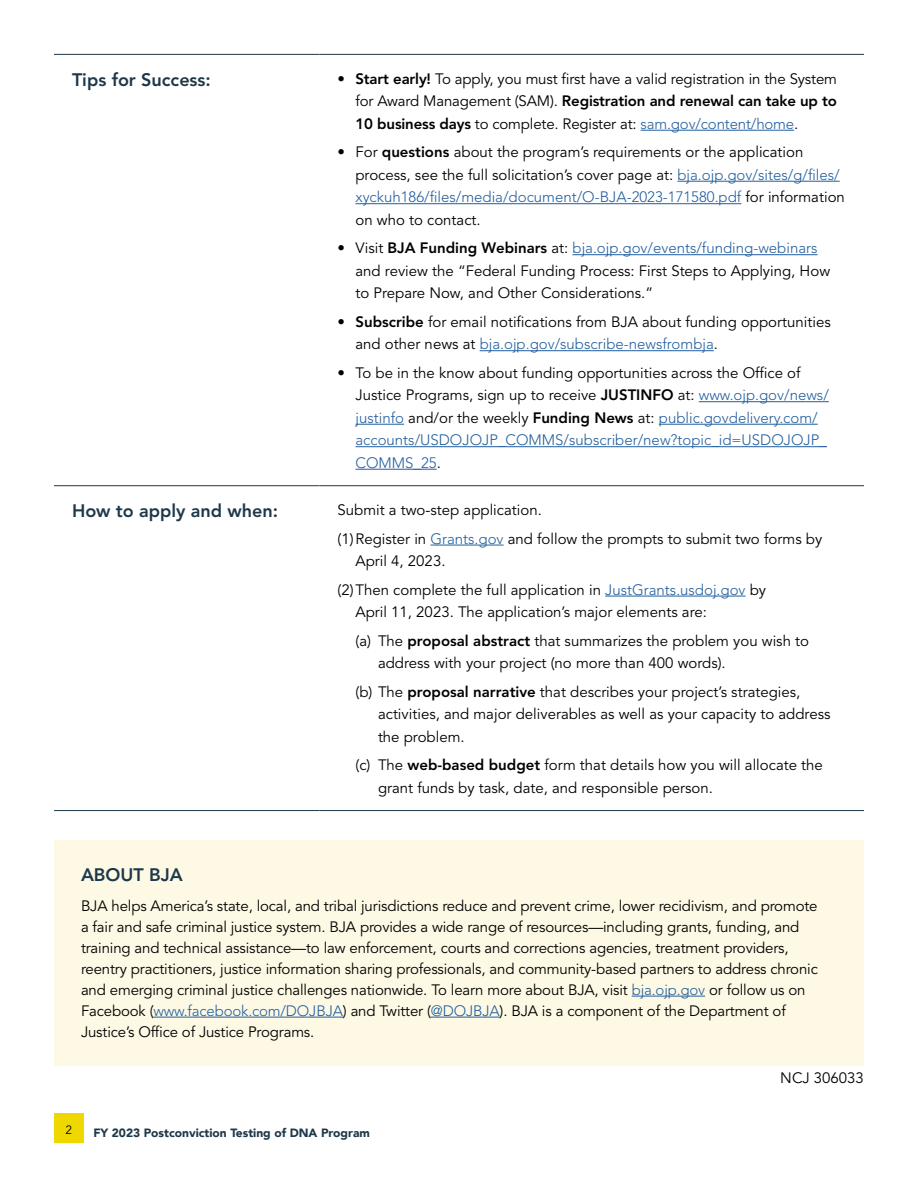
<style>
.page{position:relative;width:918px;height:1188px;background:#fff}
.page>*{position:absolute;margin:0;border:0;box-sizing:border-box;transform-origin:0 0}
.t1{font:800 18px "Avenir LT Std";color:#1e384b}
.t2{font:15px/22.5px "Avenir LT Std";color:#000}
.t3{font:300 15px/22.5px "Avenir LT Std";color:#215e9e}
.t4{font:900 12px "Avenir";color:#1e384b}
.t5{font:12px "Avenir";color:#000}
.s1{font-weight:800}
.s2{font-weight:300;color:#215e9e}
.s3{font-weight:400;color:#000}
.s4{font-weight:800;color:#000}
</style>
<div class="page">
<div style="left:54px;top:1113px;width:30px;height:30px;background:#efd800"></div>
<hr style="left:54px;top:54px;width:266px;height:1px;background:#1e384b">
<hr style="left:320px;top:54px;width:544px;height:1px;background:#1e384b">
<hr style="left:54px;top:485px;width:266px;height:1px;background:#1e384b">
<hr style="left:320px;top:485px;width:544px;height:1px;background:#1e384b">
<hr style="left:54px;top:810px;width:266px;height:1px;background:#1e384b">
<hr style="left:320px;top:810px;width:544px;height:1px;background:#1e384b">
<hr style="left:641px;top:130px;width:153px;height:1px;background:#215e9e">
<hr style="left:677px;top:181px;width:163px;height:1px;background:#215e9e">
<hr style="left:356px;top:203px;width:385px;height:1px;background:#215e9e">
<hr style="left:573px;top:254px;width:245px;height:1px;background:#215e9e">
<hr style="left:480px;top:350px;width:234px;height:1px;background:#215e9e">
<hr style="left:699px;top:401px;width:130px;height:1px;background:#215e9e">
<hr style="left:356px;top:424px;width:48px;height:1px;background:#215e9e">
<hr style="left:659px;top:424px;width:159px;height:1px;background:#215e9e">
<hr style="left:356px;top:446px;width:471px;height:1px;background:#215e9e">
<hr style="left:356px;top:469px;width:81px;height:1px;background:#215e9e">
<hr style="left:430px;top:545px;width:74px;height:1px;background:#215e9e">
<hr style="left:605px;top:596px;width:141px;height:1px;background:#215e9e">
<div style="left:54px;top:840px;width:810px;height:226px;background:#fdf9e5"></div>
<hr style="left:632px;top:996px;width:73px;height:1px;background:#215e9e">
<hr style="left:153px;top:1017px;width:190px;height:1px;background:#215e9e">
<hr style="left:431px;top:1017px;width:69px;height:1px;background:#215e9e">
<p class="t1" style="left:72px;top:69px;width:140px">Tips for Success:</p>
<p class="t2" style="left:356px;top:68px;width:483px;text-align:justify;text-indent:-18px">• <span class="s1">Start early!</span> To apply, you must first have a valid registration in the System for Award Management (SAM). <span class="s1">Registration and renewal can take up to 10 business days</span> to complete. Register at: <span class="s2">sam.gov/content/home</span>.</p>
<p class="t2" style="left:356px;top:141px;width:491px;text-indent:-18px">• For <span class="s1">questions</span> about the program’s requirements or the application process, see the full solicitation’s cover page at: <span class="s2">bja.ojp.gov/sites/g/files/ xyckuh186/files/media/document/O-BJA-2023-171580.pdf</span> for information on who to contact.</p>
<p class="t2" style="left:356px;top:237px;width:476px;text-indent:-18px">• Visit <span class="s1">BJA Funding Webinars</span> at: <span class="s2">bja.ojp.gov/events/funding-webinars </span>and review the “Federal Funding Process: First Steps to Applying, How to Prepare Now, and Other Considerations.”</p>
<p class="t2" style="left:356px;top:311px;width:477px;text-indent:-18px">• <span class="s1">Subscribe</span> for email notifications from BJA about funding opportunities and other news at <span class="s2">bja.ojp.gov/subscribe-newsfrombja</span>.</p>
<p class="t3" style="left:356px;top:361px;width:475px;text-indent:-18px"><span class="s3">• To be in the know about funding opportunities across the Office of Justice Programs, sign up to receive</span> <span class="s4">JUSTINFO</span> <span class="s3">at:</span> www.ojp.gov/news/ justinfo <span class="s3">and/or the weekly</span> <span class="s4">Funding News</span> <span class="s3">at:</span> public.govdelivery.com/ accounts/USDOJOJP_COMMS/subscriber/new?topic_id=USDOJOJP_ COMMS_25<span class="s3">.</span></p>
<p class="t1" style="left:72px;top:500px;width:208px">How to apply and when:</p>
<p class="t2" style="left:338px;top:496px;width:486px;line-height:28.5px">Submit a two-step application.<br>(1) Register in <span class="s2">Grants.gov</span> and follow the prompts to submit two forms by</p>
<p class="t2" style="left:338px;top:547px;width:430px;line-height:28.5px;text-indent:18px">April 4, 2023.<br>(2) Then complete the full application in <span class="s2">JustGrants.usdoj.gov</span> by</p>
<p class="t2" style="left:356px;top:598px;width:455px;line-height:28.5px">April 11, 2023. The application’s major elements are:<br>(a) The <span class="s1">proposal abstract</span> that summarizes the problem you wish to</p>
<p class="t2" style="left:356px;top:649px;width:446px;line-height:28.5px;text-indent:22px">address with your project (no more than 400 words).<br>(b) The <span class="s1">proposal narrative</span> that describes your project’s strategies,</p>
<p class="t2" style="left:378px;top:703px;width:454px">activities, and major deliverables as well as your capacity to address the problem.</p>
<p class="t2" style="left:378px;top:754px;width:446px;text-indent:-22px">(c) The <span class="s1">web-based budget</span> form that details how you will allocate the grant funds by task, date, and responsible person.</p>
<p class="t1" style="left:81px;top:864px;width:103px">ABOUT BJA</p>
<p class="t2" style="left:81px;top:895px;width:738px;line-height:21px">BJA helps America’s state, local, and tribal jurisdictions reduce and prevent crime, lower recidivism, and promote a fair and safe criminal justice system. BJA provides a wide range of resources—including grants, funding, and training and technical assistance—to law enforcement, courts and corrections agencies, treatment providers, reentry practitioners, justice information sharing professionals, and community-based partners to address chronic and emerging criminal justice challenges nationwide. To learn more about BJA, visit <span class="s2">bja.ojp.gov</span> or follow us on Facebook (<span class="s2">www.facebook.com/DOJBJA</span>) and Twitter (<span class="s2">@DOJBJA</span>). BJA is a component of the Department of Justice’s Office of Justice Programs.</p>
<p class="t2" style="left:780px;top:1067px;width:85px">NCJ 306033</p>
<p class="t5" style="left:66px;top:1123px;width:8px">2</p>
<p class="t4" style="left:93px;top:1123px;width:278px">FY 2023 Postconviction Testing of DNA Program</p>
</div>
